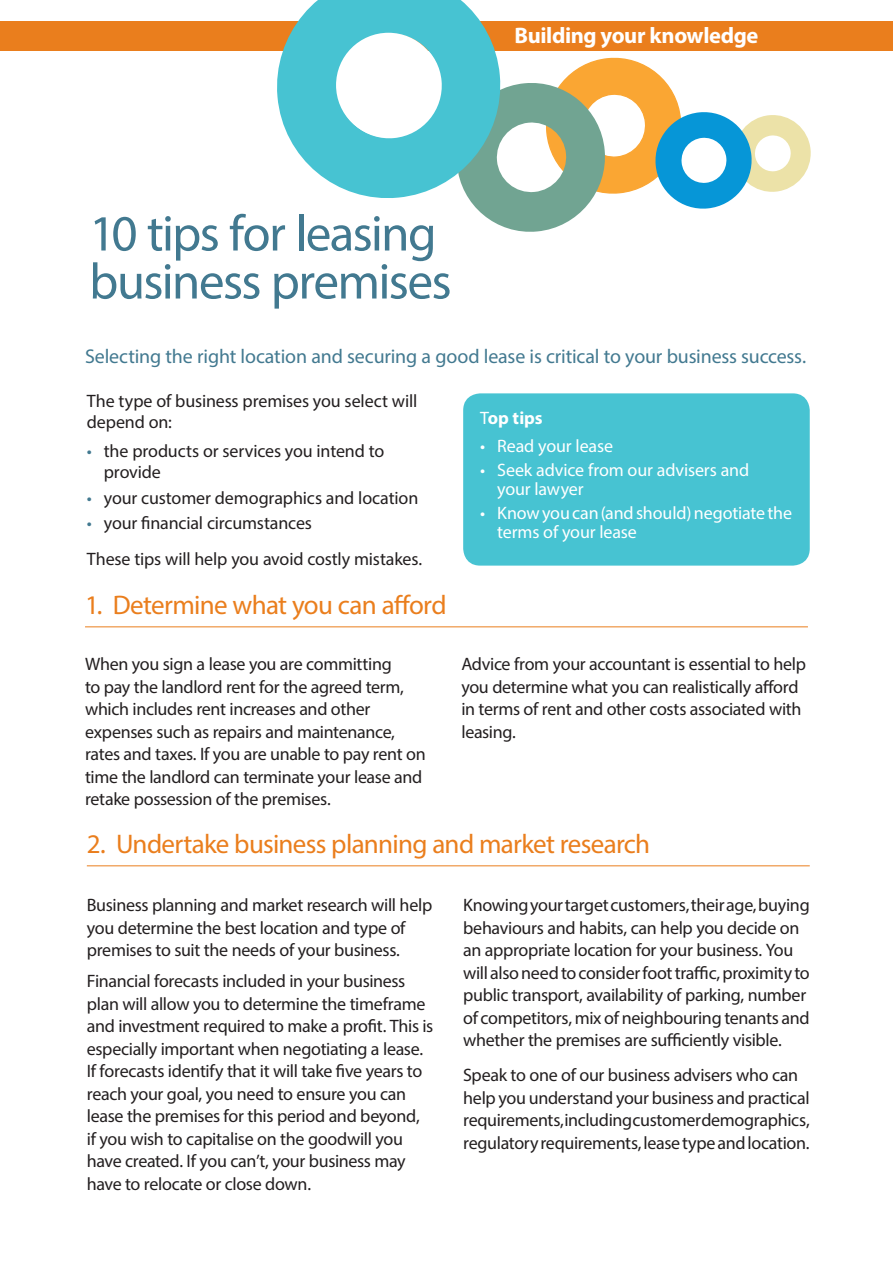
<style>
.page{position:relative;width:893px;height:1263px;background:#fff}
.page>*{position:absolute;margin:0;border:0;box-sizing:border-box;transform-origin:0 0}
._0__Cover{font:51px/48px "Myriad Pro";letter-spacing:-.03em;color:#427990}
._2__Subheader__L2{font:27px "Myriad Pro";letter-spacing:-.025em;color:#ea7e1d}
.t1{font:700 22.5px "Myriad Pro";letter-spacing:-.015em;color:#fff}
._4__Intro_Copy{font:19.95px "Myriad Pro";letter-spacing:-.01em;color:#427990}
._5__Body_Copy{font:18px/22.5px "Myriad Pro";letter-spacing:-.02em;color:#231f20}
._6__Bullets_L1{font:18px/21px "Myriad Pro";letter-spacing:-.01em;color:#231f20}
._6__Bullets_L1-2{font:18px/19.5px "Myriad Pro";letter-spacing:-.005em;color:#fff}
._6__White_Copy{font:700 18px "Myriad Pro";color:#fff}
.s1{color:#427990}
.s2{font-weight:400}
</style>
<div class="page">
<div style="left:463px;top:393px;width:347px;height:173px;background:#47c3d2;border-radius:17px"></div>
<hr style="left:85px;top:626px;width:723px;height:1px;background:#ea7e1d">
<hr style="left:87px;top:865px;width:723px;height:1px;background:#ea7e1d">
<div style="left:0;top:21px;width:893px;height:30px;background:#ea7e1d"></div>
<svg style="left:472px;top:57px;width:339px;height:175px"></svg>
<svg style="left:277px;top:0;width:228px;height:203px;fill:#47c3d2"></svg>
<div style="left:336px;top:33px;width:105px;height:105px;background:#fff;border-radius:50%"></div>
<h6 class="_0__Cover" style="left:89px;top:209px;width:364px">10 tips for leasing business premises</h6>
<p class="t1" style="left:514px;top:21px;width:245px">Building your knowledge</p>
<p class="_4__Intro_Copy" style="left:85px;top:344px;width:723px">Selecting the right location and securing a good lease is critical to your business success.</p>
<p class="_5__Body_Copy" style="left:87px;top:390px;width:332px;line-height:21px">The type of business premises you select will depend on:</p>
<p class="_6__Bullets_L1" style="left:104px;top:441px;width:282px;text-indent:-17px"><span class="s1">•</span> the products or services you intend to provide</p>
<p class="_6__Bullets_L1" style="left:87px;top:487px;width:333px"><span class="s1">•</span> your customer demographics and location</p>
<p class="_6__Bullets_L1" style="left:87px;top:512px;width:227px"><span class="s1">•</span> your financial circumstances</p>
<p class="_6__Bullets_L1" style="left:87px;top:548px;width:337px">These tips will help you avoid costly mistakes.</p>
<h2 class="_2__Subheader__L2" style="left:85px;top:588px;width:363px">1. Determine what you can afford</h2>
<h6 class="_6__White_Copy" style="left:480px;top:406px;width:64px"><span class="s2">T</span>op tips</h6>
<p class="_6__Bullets_L1-2" style="left:480px;top:436px;width:134px">• Read your lease</p>
<p class="_6__Bullets_L1-2" style="left:497px;top:460px;width:254px;text-indent:-17px">• Seek advice from our advisers and your lawyer</p>
<p class="_6__Bullets_L1-2" style="left:497px;top:503px;width:296px;text-indent:-17px">• Know you can (and should) negotiate the terms of your lease</p>
<p class="_5__Body_Copy" style="left:85px;top:652px;width:342px">When you sign a lease you are committing<br>to pay the landlord rent for the agreed term, which includes rent increases and other expenses such as repairs and maintenance, rates and taxes. If you are unable to pay rent on time the landlord can terminate your lease and retake possession of the premises.</p>
<p class="_5__Body_Copy" style="left:461px;top:652px;width:346px">Advice from your accountant is essential to help you determine what you can realistically afford in terms of rent and other costs associated with leasing.</p>
<h2 class="_2__Subheader__L2" style="left:87px;top:827px;width:565px">2. Undertake business planning and market research</h2>
<p class="_5__Body_Copy" style="left:87px;top:893px;width:347px">Business planning and market research will help you determine the best location and type of premises to suit the needs of your business.</p>
<p class="_5__Body_Copy" style="left:87px;top:969px;width:348px">Financial forecasts included in your business plan will allow you to determine the timeframe and investment required to make a profit. This is especially important when negotiating a lease.<br>If forecasts identify that it will take five years to reach your goal, you need to ensure you can lease the premises for this period and beyond, if you wish to capitalise on the goodwill you have created. If you can’t, your business may have to relocate or close down.</p>
<p class="_5__Body_Copy" style="left:463px;top:893px;width:348px">Knowing your target customers, their age, buying behaviours and habits, can help you decide on an appropriate location for your business. You will also need to consider foot traffic, proximity to public transport, availability of parking, number of competitors, mix of neighbouring tenants and whether the premises are sufficiently visible.</p>
<p class="_5__Body_Copy" style="left:463px;top:1064px;width:348px">Speak to one of our business advisers who can help you understand your business and practical requirements, including customer demographics, regulatory requirements, lease type and location.</p>
</div>
